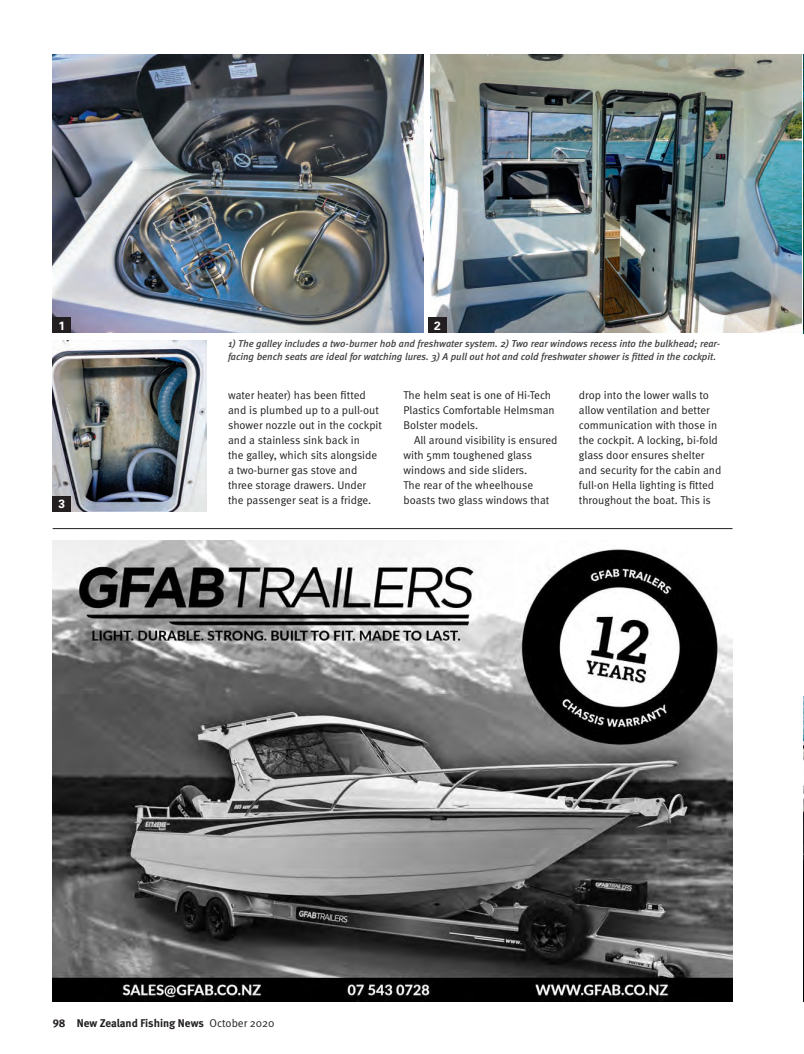
<style>
.page{position:relative;width:804px;height:1054px;background:#fff}
.page>*{position:absolute;margin:0;border:0;box-sizing:border-box;transform-origin:0 0}
.t1{font:700 12px "Univers LT";color:#fff}
.t2{font:11.25px/15px "Meta Normal";color:#231f20}
.t3{font:700 11.25px "Meta";color:#231f20}
.t4{font:italic 500 10px/13.8px "Meta";color:#414243}
.s1{font-family:"Meta Bold Expert";font-weight:400}
.s2{font-family:"Meta Normal";font-weight:400}
</style>
<div class="page">
<hr style="left:53px;top:528px;width:679px;height:1px;background:#231f20">
<img style="left:430px;top:54px;width:371px;height:279px">
<img style="left:803px;top:54px;width:1px;height:279px">
<img style="left:53px;top:54px;width:371px;height:279px">
<img style="left:53px;top:340px;width:154px;height:171px">
<img style="left:803px;top:697px;width:1px;height:304px">
<div style="left:53px;top:317px;width:18px;height:16px;background:#231f20"></div>
<div style="left:53px;top:496px;width:18px;height:16px;background:#231f20"></div>
<div style="left:428px;top:317px;width:18px;height:16px;background:#231f20"></div>
<img style="left:52px;top:540px;width:680px;height:461px">
<p class="t1" style="left:58px;top:318px;width:8px">1</p>
<p class="t1" style="left:58px;top:497px;width:8px">3</p>
<p class="t1" style="left:434px;top:318px;width:8px">2</p>
<p class="t4" style="left:228px;top:336px;width:494px">1) The galley includes a two-burner hob and freshwater system. 2) Two rear windows recess into the bulkhead; rear&shy;facing bench seats are ideal for watching lures. 3) A pull out hot and cold freshwater shower is fitted in the cockpit.</p>
<p class="t2" style="left:228px;top:387px;width:155px">water heater) has been fitted and is plumbed up to a pull-out shower nozzle out in the cockpit and a stainless sink back in<br>the galley, which sits alongside a two-burner gas stove and three storage drawers. Under the passenger seat is a fridge.</p>
<p class="t2" style="left:403px;top:387px;width:153px">The helm seat is one of Hi-Tech<br>Plastics Comfortable Helmsman<br>Bolster models.</p>
<p class="t2" style="left:403px;top:432px;width:155px;text-indent:11px">All around visibility is ensured with 5mm toughened glass windows and side sliders.<br>The rear of the wheelhouse boasts two glass windows that</p>
<p class="t2" style="left:579px;top:387px;width:144px">drop into the lower walls to allow ventilation and better communication with those in the cockpit. A locking, bi-fold glass door ensures shelter and security for the cabin and full-on Hella lighting is fitted throughout the boat. This is</p>
<p class="t3" style="left:53px;top:1016px;width:224px"><span class="s1">98</span> New Zealand Fishing News <span class="s2">October 2020</span></p>
</div>
